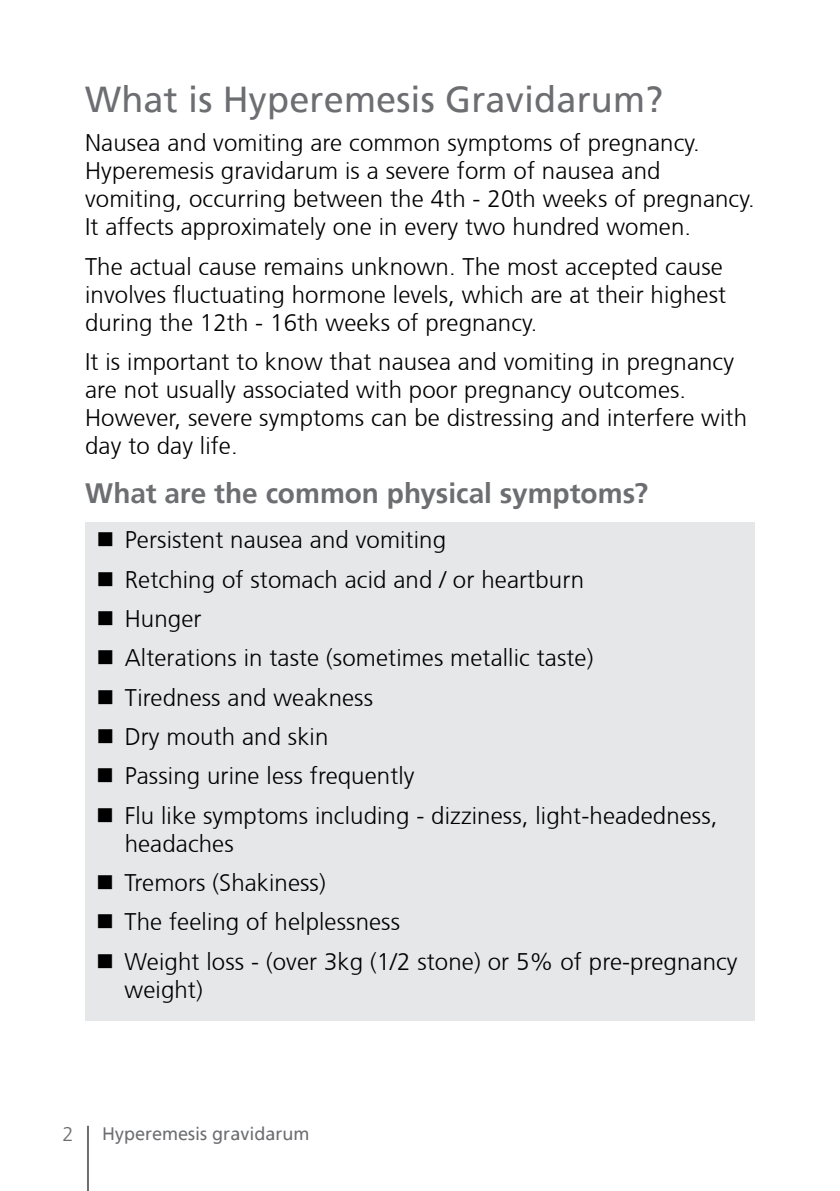
<style>
.page{position:relative;width:840px;height:1191px;background:#fff}
.page>*{position:absolute;margin:0;border:0;box-sizing:border-box;transform-origin:0 0}
.t1{font:36px "Frutiger";letter-spacing:.005em;color:#6d6e71}
.t2{font:700 28px "Frutiger";color:#6d6e71}
.t3{font:300 24px/28px "Frutiger CE";letter-spacing:.005em;color:#000}
.t4{font:300 20px "Frutiger CE";color:#6d6e71}
.t5{font:18px "Frutiger Linotype";color:#6d6e71}
</style>
<div class="page">
<div style="left:85px;top:522px;width:669px;height:498px;background:#e6e7e8"></div>
<hr style="left:87px;top:1125px;width:2px;height:66px;background:#6d6e71">
<h1 class="t1" style="left:85px;top:78px;width:579px">What is Hyperemesis Gravidarum?</h1>
<p class="t3" style="left:85px;top:129px;width:670px">Nausea and vomiting are common symptoms of pregnancy.<br>Hyperemesis gravidarum is a severe form of nausea and vomiting, occurring between the 4th - 20th weeks of pregnancy.<br>It affects approximately one in every two hundred women.</p>
<p class="t3" style="left:85px;top:252px;width:642px">The actual cause remains unknown. The most accepted cause involves fluctuating hormone levels, which are at their highest during the 12th - 16th weeks of pregnancy.</p>
<p class="t3" style="left:85px;top:348px;width:663px">It is important to know that nausea and vomiting in pregnancy are not usually associated with poor pregnancy outcomes.<br>However, severe symptoms can be distressing and interfere with day to day life.</p>
<p class="t2" style="left:85px;top:477px;width:564px">What are the common physical symptoms?</p>
<p class="t3" style="left:96px;top:526px;width:351px">■ Persistent nausea and vomiting</p>
<p class="t3" style="left:96px;top:565px;width:489px">■ Retching of stomach acid and / or heartburn</p>
<p class="t3" style="left:96px;top:604px;width:106px">■ Hunger</p>
<p class="t3" style="left:96px;top:644px;width:498px">■ Alterations in taste (sometimes metallic taste)</p>
<p class="t3" style="left:96px;top:683px;width:278px">■ Tiredness and weakness</p>
<p class="t3" style="left:96px;top:722px;width:233px">■ Dry mouth and skin</p>
<p class="t3" style="left:96px;top:762px;width:319px">■ Passing urine less frequently</p>
<p class="t3" style="left:125px;top:801px;width:594px;text-indent:-28px">■ Flu like symptoms including - dizziness, light-headedness, headaches</p>
<p class="t3" style="left:96px;top:868px;width:231px">■ Tremors (Shakiness)</p>
<p class="t3" style="left:96px;top:908px;width:305px">■ The feeling of helplessness</p>
<p class="t3" style="left:124px;top:947px;width:614px;text-indent:-28px">■ Weight loss - (over 3kg (1/2 stone) or 5% of pre-pregnancy weight)</p>
<p class="t4" style="left:63px;top:1122px;width:13px">2</p>
<p class="t5" style="left:102px;top:1122px;width:209px">Hyperemesis gravidarum</p>
</div>
